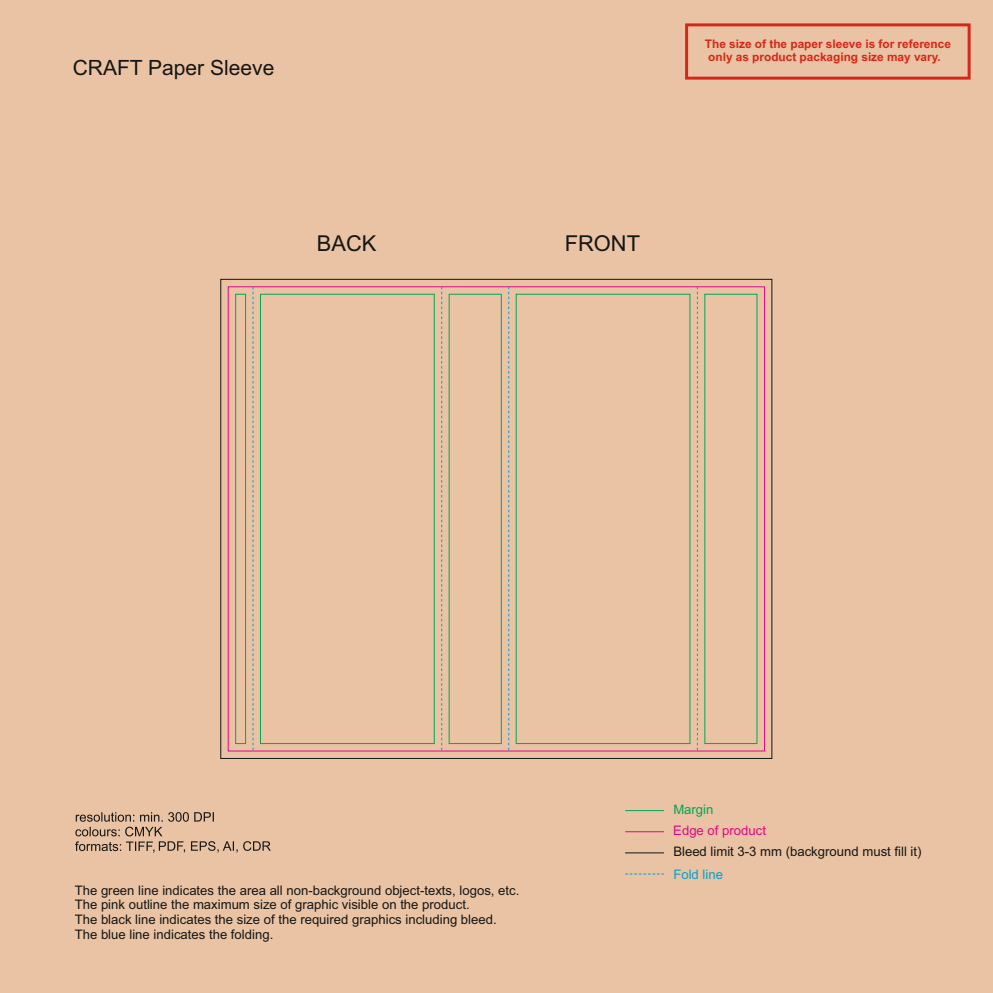
<style>
.page{position:relative;width:993px;height:993px;background:#fff}
.page>*{position:absolute;margin:0;border:0;box-sizing:border-box;transform-origin:0 0}
.t1{font:21.88px "Arial";color:#151616}
.t2{font:21px "Arial";color:#151616}
.t3{font:13.12px/14.7px "Arial";color:#151616}
.t4{font:13.12px "Arial";color:#e10886}
.t5{font:13.12px "Arial";color:#00a3d4}
.t6{font:13.12px "Arial";color:#00a759}
.t7{font:700 11.81px/13.2px "Arial";color:#d72617}
</style>
<div class="page">
<div style="left:0;top:0;width:992px;height:992px;background:#e9c3a3"></div>
<svg style="left:75px;top:812px;width:196px;height:40px"></svg>
<hr style="left:625px;top:852px;width:38px;height:1px;background:#151616">
<hr style="left:625px;top:810px;width:38px;height:1px;background:#00a759">
<hr style="left:625px;top:831px;width:38px;height:1px;background:#e10886">
<svg style="left:625px;top:873px;width:38px;height:1px"></svg>
<svg style="left:685px;top:23px;width:285px;height:57px"></svg>
<svg style="left:235px;top:293px;width:522px;height:450px"></svg>
<svg style="left:253px;top:287px;width:1px;height:463px"></svg>
<svg style="left:441px;top:287px;width:1px;height:463px"></svg>
<svg style="left:508px;top:287px;width:1px;height:463px"></svg>
<svg style="left:697px;top:287px;width:1px;height:463px"></svg>
<h2 class="t2" style="left:73px;top:60px;width:203px">CRAFT Paper Sleeve</h2>
<h1 class="t1" style="left:317px;top:235px;width:61px">BACK</h1>
<h1 class="t1" style="left:564px;top:235px;width:77px">FRONT</h1>
<p class="t7" style="left:704px;top:38px;width:247px">The size of the paper sleeve is for reference only as product packaging size may vary.</p>
<p class="t3" style="left:75px;top:883px;width:446px">The green line indicates the area all non-background object-texts, logos, etc.<br>The pink outline the maximum size of graphic visible on the product.<br>The black line indicates the size of the required graphics including bleed.<br>The blue line indicates the folding.</p>
<p class="t6" style="left:673px;top:804px;width:42px">Margin</p>
<p class="t4" style="left:673px;top:825px;width:94px">Edge of product</p>
<p class="t3" style="left:673px;top:844px;width:249px">Bleed limit 3-3 mm (background must fill it)</p>
<p class="t5" style="left:673px;top:869px;width:51px">Fold line</p>
</div>
